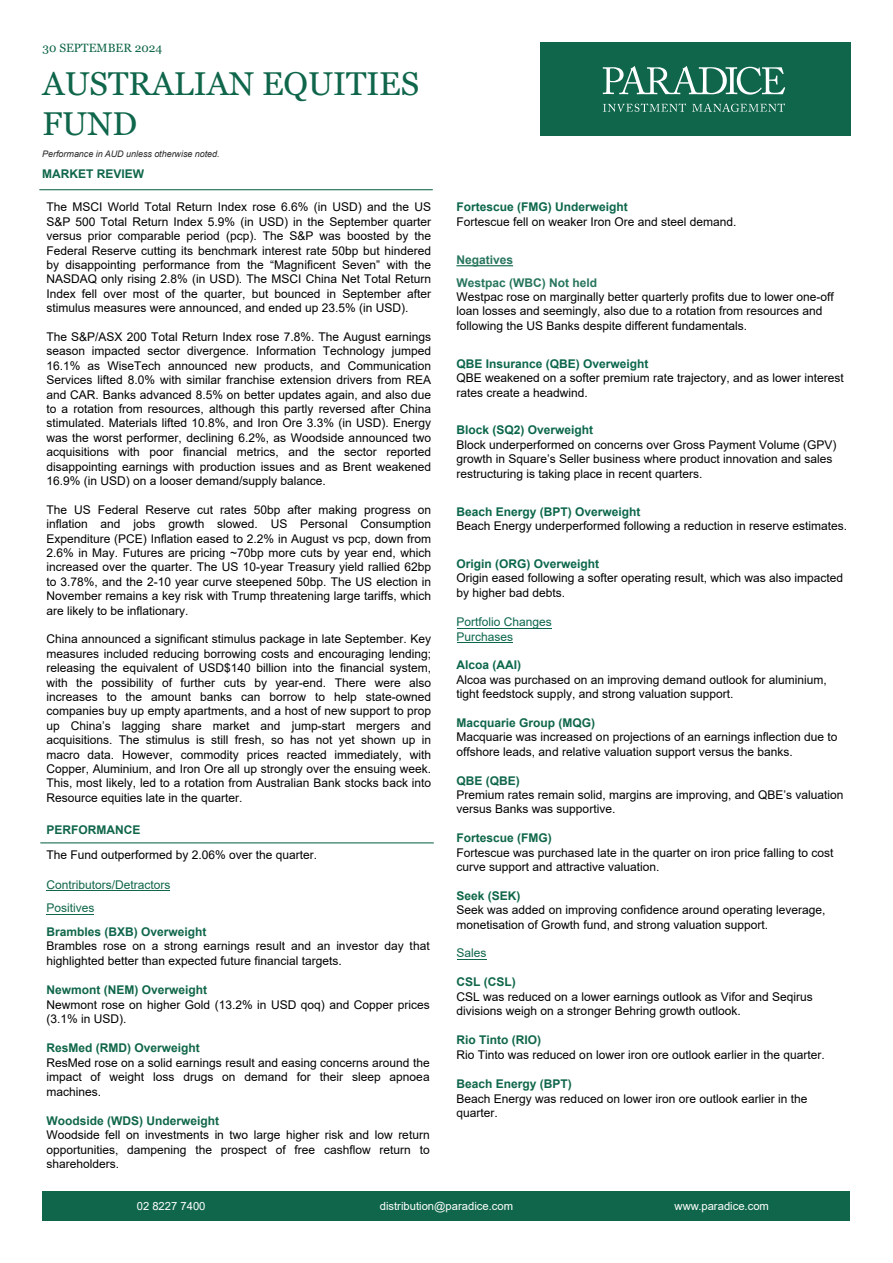
<style>
.page{position:relative;width:893px;height:1263px;background:#fff}
.page>*{position:absolute;margin:0;border:0;box-sizing:border-box;transform-origin:0 0}
.t1{font:33px/39.6px "Georgia";color:#0f664a}
.t2{font:12px/14.4px "Arial";color:#000}
.t3{font:700 12px "Arial";color:#0f664a}
.t4{font:700 12px "Arial";color:#0b664a}
.t5{font:12px/14.4px "Arial";color:#000}
.t6{font:700 12px "Arial";color:#0f664a}
.t7{font:12px/23.5px "Arial";color:#0f664a}
.t8{font:12px/14.4px "Arial";color:#0b664a}
.t9{font:700 12px "Arial";color:#27755c}
.t10{font:12px "Georgia";color:#0f664a}
.t11{font:700 12px "Arial";color:#27755c}
.t12{font:11.25px "Arial";color:#fff}
.t13{font:italic 9px "Arial";letter-spacing:-.005em;color:#292829}
.s1{font-style:inherit}
.s2{font-weight:700;color:#0f664a}
</style>
<div class="page">
<div style="left:43px;top:1191px;width:807px;height:29px;background:#0f664a"></div>
<div style="left:540px;top:43px;width:310px;height:93px;background:#0f664a"></div>
<svg style="left:603px;top:103px;width:182px;height:9px"></svg>
<svg style="left:603px;top:66px;width:182px;height:29px"></svg>
<hr style="left:39px;top:189px;width:394px;height:1px;background:#0f664a">
<hr style="left:40px;top:842px;width:394px;height:1px;background:#0f664a">
<svg style="left:457px;top:959px;width:29px;height:1px"></svg>
<hr style="left:457px;top:642px;width:56px;height:1px;background:#0b664a">
<hr style="left:457px;top:628px;width:95px;height:1px;background:#0b664a">
<hr style="left:456px;top:265px;width:57px;height:1px;background:#27755c">
<hr style="left:47px;top:914px;width:47px;height:1px;background:#0f664a">
<hr style="left:47px;top:890px;width:123px;height:1px;background:#0f664a">
<p class="t10" style="left:43px;top:40px;width:121px">30 SEPTEMBER 2024</p>
<h1 class="t1" style="left:43px;top:65px;width:378px">AUSTRALIAN EQUITIES<br>FUND</h1>
<p class="t13" style="left:42px;top:148px;width:179px">Performance in AUD unless otherwise noted.</p>
<p class="t6" style="left:42px;top:166px;width:103px">MARKET REVIEW</p>
<p class="t2" style="left:46px;top:200px;width:386px;text-align:justify">The MSCI World Total Return Index rose 6.6% (in USD) and the US S&amp;P 500 Total Return Index 5.9% (in USD) in the September quarter versus prior comparable period (pcp). The S&amp;P was boosted by the Federal Reserve cutting its benchmark interest rate 50bp but hindered by disappointing performance from the “Magnificent Seven” with the NASDAQ only rising 2.8% (in USD). The MSCI China Net Total Return Index fell over most of the quarter, but bounced in September after stimulus measures were announced, and ended up 23.5% (in USD).</p>
<p class="t2" style="left:46px;top:330px;width:386px;text-align:justify">The S&amp;P/ASX 200 Total Return Index rose 7.8%. The August earnings season impacted sector divergence. Information Technology jumped 16.1% as WiseTech announced new products, and Communication Services lifted 8.0% with similar franchise extension drivers from REA and CAR. Banks advanced 8.5% on better updates again, and also due to a rotation from resources, although this partly reversed after China stimulated. Materials lifted 10.8%, and Iron Ore 3.3% (in USD). Energy was the worst performer, declining 6.2%, as Woodside announced two acquisitions with poor financial metrics, and the sector reported disappointing earnings with production issues and as Brent weakened 16.9% (in USD) on a looser demand/supply balance.</p>
<p class="t2" style="left:46px;top:502px;width:386px;text-align:justify">The US Federal Reserve cut rates 50bp after making progress on inflation and jobs growth slowed. US Personal Consumption Expenditure (PCE) Inflation eased to 2.2% in August vs pcp, down from 2.6% in May. Futures are pricing ~70bp more cuts by year end, which increased over the quarter. The US 10-year Treasury yield rallied 62bp to 3.78%, and the 2-10 year curve steepened 50bp. The US election in November remains a key risk with Trump threatening large tariffs, which are likely to be inflationary.</p>
<p class="t2" style="left:46px;top:632px;width:386px;text-align:justify">China announced a significant stimulus package in late September. Key measures included reducing borrowing costs and encouraging lending; releasing the equivalent of USD$140 billion into the financial system, with the possibility of further cuts by year-end. There were also increases to the amount banks can borrow to help state-owned companies buy up empty apartments, and a host of new support to prop up China’s lagging share market and jump-start mergers and acquisitions. The stimulus is still fresh, so has not yet shown up in macro data. However, commodity prices reacted immediately, with Copper, Aluminium, and Iron Ore all up strongly over the ensuing week.<br>This, most likely, led to a rotation from Australian Bank stocks back into Resource equities late in the quarter.</p>
<p class="t6" style="left:46px;top:821px;width:95px">PERFORMANCE</p>
<p class="t5" style="left:46px;top:848px;width:272px">The Fund outperformed by <span class="s1">2.06%</span> over the quarter.</p>
<p class="t7" style="left:46px;top:873px;width:126px">Contributors/Detractors<br>Positives</p>
<p class="t3" style="left:46px;top:923px;width:162px">Brambles (BXB) Overweight</p>
<p class="t2" style="left:46px;top:939px;width:385px">Brambles rose on a strong earnings result and an investor day that highlighted better than expected future financial targets.</p>
<p class="t3" style="left:46px;top:981px;width:162px">Newmont (NEM) Overweight</p>
<p class="t2" style="left:46px;top:997px;width:385px">Newmont rose on higher Gold (13.2% in USD qoq) and Copper prices (3.1% in USD).</p>
<p class="t2" style="left:46px;top:1041px;width:385px"><span class="s2">ResMed</span> <span class="s2">(</span><span class="s2">RMD</span><span class="s2">)</span> <span class="s2">Over</span><span class="s2">weight<br></span>ResMed rose on a solid earnings result and easing concerns around the impact of weight loss drugs on demand for their sleep apnoea machines.</p>
<p class="t3" style="left:46px;top:1112px;width:174px">Woodside (WDS) Underweight</p>
<p class="t2" style="left:46px;top:1128px;width:385px;text-align:justify">Woodside fell on investments in two large higher risk and low return opportunities, dampening the prospect of free cashflow return to shareholders.</p>
<p class="t4" style="left:456px;top:199px;width:173px">Fortescue (FMG) Underweight</p>
<p class="t2" style="left:456px;top:214px;width:282px">Fortescue fell on weaker Iron Ore and steel demand.</p>
<p class="t11" style="left:456px;top:251px;width:58px">Negatives</p>
<p class="t9" style="left:456px;top:274px;width:142px">Westpac (WBC) Not held</p>
<p class="t2" style="left:456px;top:290px;width:379px">Westpac rose on marginally better quarterly profits due to lower one-off loan losses and seemingly, also due to a rotation from resources and following the US Banks despite different fundamentals.</p>
<p class="t4" style="left:456px;top:355px;width:194px">QBE Insurance (QBE) Overweight</p>
<p class="t2" style="left:456px;top:371px;width:389px">QBE weakened on a softer premium rate trajectory, and as lower interest rates create a headwind.</p>
<p class="t4" style="left:456px;top:422px;width:138px">Block (SQ2) Overweight</p>
<p class="t2" style="left:456px;top:437px;width:382px">Block underperformed on concerns over Gross Payment Volume (GPV) growth in Square’s Seller business where product innovation and sales restructuring is taking place in recent quarters.</p>
<p class="t4" style="left:456px;top:503px;width:186px">Beach Energy (BPT) Overweight</p>
<p class="t2" style="left:456px;top:518px;width:392px">Beach Energy underperformed following a reduction in reserve estimates.</p>
<p class="t4" style="left:456px;top:555px;width:144px">Origin (ORG) Overweight</p>
<p class="t2" style="left:456px;top:571px;width:388px">Origin eased following a softer operating result, which was also impacted by higher bad debts.</p>
<p class="t8" style="left:457px;top:615px;width:97px">Portfolio Changes<br>Purchases</p>
<p class="t4" style="left:457px;top:657px;width:66px">Alcoa (AAI)</p>
<p class="t2" style="left:457px;top:672px;width:372px">Alcoa was purchased on an improving demand outlook for aluminium, tight feedstock supply, and strong valuation support.</p>
<p class="t3" style="left:457px;top:714px;width:140px">Macquarie Group (MQG)</p>
<p class="t2" style="left:457px;top:730px;width:382px">Macquarie was increased on projections of an earnings inflection due to offshore leads, and relative valuation support versus the banks.</p>
<p class="t3" style="left:457px;top:772px;width:65px">QBE (QBE)</p>
<p class="t2" style="left:457px;top:787px;width:388px">Premium rates remain solid, margins are improving, and QBE’s valuation versus Banks was supportive.</p>
<p class="t3" style="left:457px;top:829px;width:97px">Fortescue (FMG)</p>
<p class="t2" style="left:457px;top:845px;width:378px">Fortescue was purchased late in the quarter on iron price falling to cost curve support and attractive valuation.</p>
<p class="t3" style="left:457px;top:887px;width:66px">Seek (SEK)</p>
<p class="t2" style="left:457px;top:903px;width:370px">Seek was added on improving confidence around operating leverage, monetisation of Growth fund, and strong valuation support.</p>
<p class="t7" style="left:457px;top:941px;width:32px">Sales</p>
<p class="t3" style="left:457px;top:973px;width:61px">CSL (CSL)</p>
<p class="t2" style="left:457px;top:989px;width:358px">CSL was reduced on a lower earnings outlook as Vifor and Seqirus divisions weigh on a stronger Behring growth outlook.</p>
<p class="t3" style="left:457px;top:1032px;width:86px">Rio Tinto (RIO)</p>
<p class="t2" style="left:457px;top:1047px;width:370px">Rio Tinto was reduced on lower iron ore outlook earlier in the quarter.</p>
<p class="t6" style="left:457px;top:1075px;width:117px">Beach Energy (BPT)</p>
<p class="t5" style="left:456px;top:1091px;width:353px">Beach Energy was reduced on lower iron ore outlook earlier in the quarter.</p>
<p class="t12" style="left:137px;top:1198px;width:70px">02 8227 7400</p>
<p class="t12" style="left:380px;top:1198px;width:135px">distribution@paradice.com</p>
<p class="t12" style="left:675px;top:1198px;width:96px">www.paradice.com</p>
</div>
